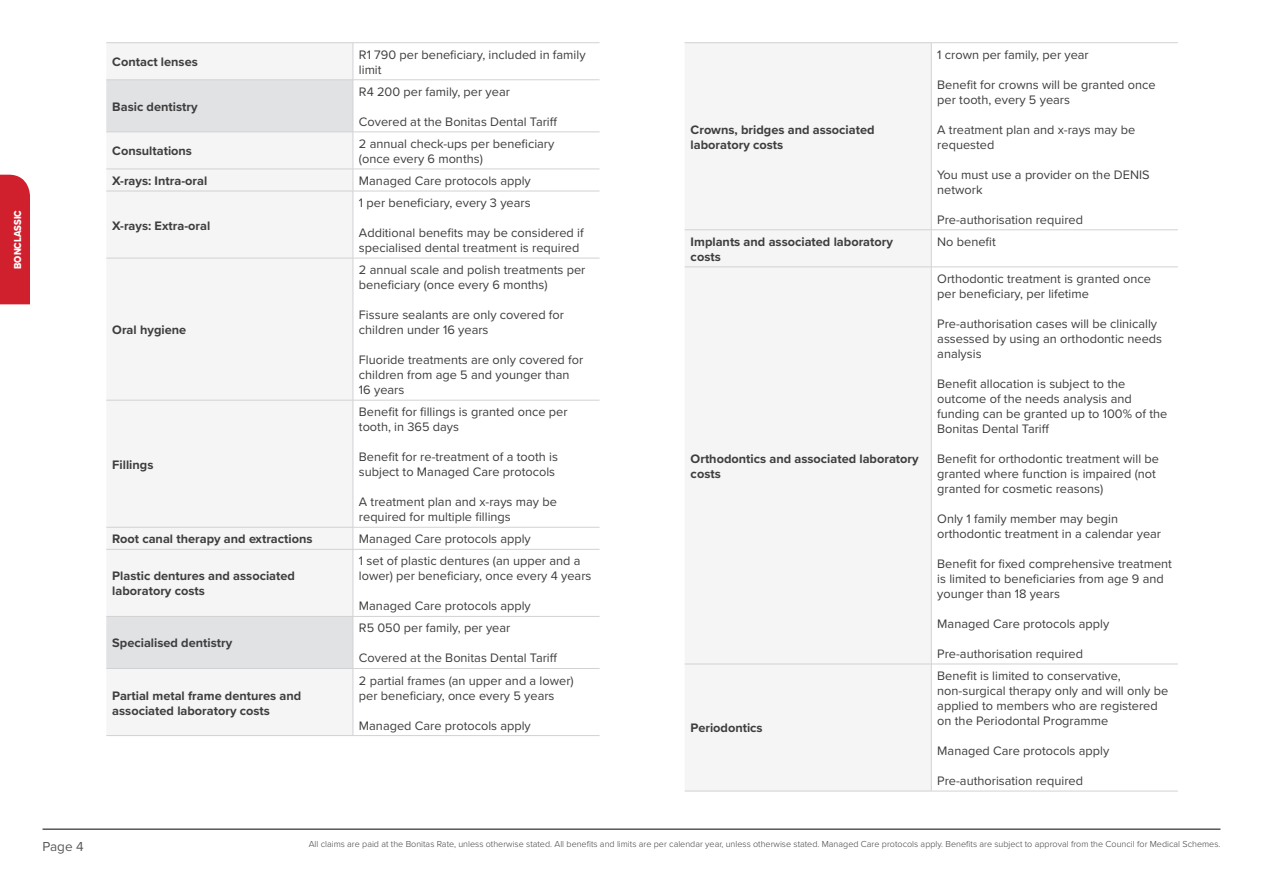
<style>
.page{position:relative;width:1263px;height:893px;background:#fff}
.page>*{position:absolute;margin:0;border:0;box-sizing:border-box;transform-origin:0 0}
.t1{font:13.5px "Proxima Nova";color:#57585a}
.t2{font:12.75px/15px "Proxima Nova";color:#3e3e3f}
.t3{font:700 12.75px/15px "Proxima Nova";color:#3e3e3f}
.t4{font:10.5px "Proxima Nova Extrabld";color:#fff;scale:.89 1}
.t5{font:300 9px "Proxima Nova";color:#404042}
</style>
<div class="page">
<hr style="left:43px;top:828px;width:1177px;height:2px;background:#57585a">
<svg style="left:106px;top:81px;width:247px;height:587px;fill:#f5f5f6"></svg>
<hr style="left:106px;top:42px;width:247px;height:1px;background:#d1d2d4">
<hr style="left:353px;top:42px;width:247px;height:1px;background:#d1d2d4">
<hr style="left:353px;top:43px;width:1px;height:37px;background:#d1d2d4">
<hr style="left:106px;top:80px;width:247px;height:1px;background:#d1d2d4">
<hr style="left:353px;top:80px;width:247px;height:1px;background:#d1d2d4">
<hr style="left:353px;top:80px;width:1px;height:52px;background:#d1d2d4">
<hr style="left:106px;top:132px;width:247px;height:1px;background:#d1d2d4">
<hr style="left:353px;top:132px;width:247px;height:1px;background:#d1d2d4">
<hr style="left:353px;top:132px;width:1px;height:37px;background:#d1d2d4">
<hr style="left:106px;top:169px;width:247px;height:1px;background:#d1d2d4">
<hr style="left:353px;top:169px;width:247px;height:1px;background:#d1d2d4">
<svg style="left:353px;top:169px;width:1px;height:22px"></svg>
<hr style="left:106px;top:191px;width:247px;height:1px;background:#d1d2d4">
<hr style="left:353px;top:191px;width:247px;height:1px;background:#d1d2d4">
<hr style="left:353px;top:191px;width:1px;height:67px;background:#d1d2d4">
<hr style="left:106px;top:258px;width:247px;height:1px;background:#d1d2d4">
<hr style="left:353px;top:258px;width:247px;height:1px;background:#d1d2d4">
<hr style="left:353px;top:258px;width:1px;height:142px;background:#d1d2d4">
<hr style="left:106px;top:400px;width:247px;height:1px;background:#d1d2d4">
<hr style="left:353px;top:400px;width:247px;height:1px;background:#d1d2d4">
<hr style="left:353px;top:400px;width:1px;height:127px;background:#d1d2d4">
<hr style="left:106px;top:527px;width:247px;height:1px;background:#d1d2d4">
<hr style="left:353px;top:527px;width:247px;height:1px;background:#d1d2d4">
<svg style="left:353px;top:528px;width:1px;height:21px"></svg>
<hr style="left:106px;top:549px;width:247px;height:1px;background:#d1d2d4">
<hr style="left:353px;top:549px;width:247px;height:1px;background:#d1d2d4">
<hr style="left:353px;top:549px;width:1px;height:67px;background:#d1d2d4">
<hr style="left:106px;top:616px;width:247px;height:1px;background:#d1d2d4">
<hr style="left:353px;top:616px;width:247px;height:1px;background:#d1d2d4">
<hr style="left:353px;top:617px;width:1px;height:51px;background:#d1d2d4">
<hr style="left:106px;top:668px;width:247px;height:1px;background:#d1d2d4">
<hr style="left:353px;top:668px;width:247px;height:1px;background:#d1d2d4">
<hr style="left:353px;top:669px;width:1px;height:66px;background:#d1d2d4">
<hr style="left:106px;top:735px;width:247px;height:1px;background:#d1d2d4">
<hr style="left:353px;top:735px;width:247px;height:1px;background:#d1d2d4">
<div style="left:685px;top:43px;width:246px;height:748px;background:#f5f5f6"></div>
<hr style="left:685px;top:791px;width:246px;height:1px;background:#d1d2d4">
<hr style="left:931px;top:791px;width:247px;height:1px;background:#d1d2d4">
<hr style="left:685px;top:42px;width:246px;height:1px;background:#d1d2d4">
<hr style="left:931px;top:42px;width:247px;height:1px;background:#d1d2d4">
<hr style="left:931px;top:43px;width:1px;height:187px;background:#d1d2d4">
<hr style="left:685px;top:230px;width:246px;height:1px;background:#d1d2d4">
<hr style="left:931px;top:230px;width:247px;height:1px;background:#d1d2d4">
<hr style="left:931px;top:230px;width:1px;height:37px;background:#d1d2d4">
<hr style="left:685px;top:267px;width:246px;height:1px;background:#d1d2d4">
<hr style="left:931px;top:267px;width:247px;height:1px;background:#d1d2d4">
<hr style="left:931px;top:267px;width:1px;height:397px;background:#d1d2d4">
<hr style="left:685px;top:664px;width:246px;height:1px;background:#d1d2d4">
<hr style="left:931px;top:664px;width:247px;height:1px;background:#d1d2d4">
<hr style="left:931px;top:664px;width:1px;height:127px;background:#d1d2d4">
<div style="left:0;top:175px;width:30px;height:129px;background:#d0202e"></div>
<p class="t4" style="left:11px;top:269px;width:68px;rotate:-90deg">BONCLASSIC</p>
<p class="t3" style="left:112px;top:55px;width:87px">Contact lenses</p>
<p class="t2" style="left:359px;top:47px;width:228px">R1 790 per beneficiary, included in family limit</p>
<p class="t3" style="left:112px;top:100px;width:87px">Basic dentistry</p>
<p class="t2" style="left:359px;top:84px;width:152px">R4 200 per family, per year</p>
<p class="t2" style="left:359px;top:114px;width:200px">Covered at the Bonitas Dental Tariff</p>
<p class="t3" style="left:112px;top:144px;width:81px">Consultations</p>
<p class="t2" style="left:359px;top:136px;width:197px">2 annual check-ups per beneficiary (once every 6 months)</p>
<p class="t3" style="left:112px;top:174px;width:96px">X-rays: Intra-oral</p>
<p class="t2" style="left:359px;top:174px;width:173px">Managed Care protocols apply</p>
<p class="t3" style="left:112px;top:218px;width:99px">X-rays: Extra-oral</p>
<p class="t2" style="left:359px;top:196px;width:173px">1 per beneficiary, every 3 years</p>
<p class="t2" style="left:359px;top:226px;width:226px">Additional benefits may be considered if specialised dental treatment is required</p>
<p class="t3" style="left:112px;top:323px;width:75px">Oral hygiene</p>
<p class="t3" style="left:112px;top:457px;width:43px">Fillings</p>
<p class="t2" style="left:359px;top:263px;width:228px">2 annual scale and polish treatments per beneficiary (once every 6 months)</p>
<p class="t2" style="left:359px;top:308px;width:207px">Fissure sealants are only covered for children under 16 years</p>
<p class="t2" style="left:359px;top:353px;width:226px">Fluoride treatments are only covered for children from age 5 and younger than<br>16 years</p>
<p class="t2" style="left:359px;top:405px;width:210px">Benefit for fillings is granted once per tooth, in 365 days</p>
<p class="t2" style="left:359px;top:450px;width:201px">Benefit for re-treatment of a tooth is subject to Managed Care protocols</p>
<p class="t2" style="left:359px;top:495px;width:199px">A treatment plan and x-rays may be required for multiple fillings</p>
<p class="t3" style="left:112px;top:532px;width:202px">Root canal therapy and extractions</p>
<p class="t2" style="left:359px;top:532px;width:173px">Managed Care protocols apply</p>
<p class="t3" style="left:112px;top:569px;width:184px">Plastic dentures and associated laboratory costs</p>
<p class="t2" style="left:359px;top:554px;width:234px">1 set of plastic dentures (an upper and a lower) per beneficiary, once every 4 years</p>
<p class="t2" style="left:359px;top:599px;width:173px">Managed Care protocols apply</p>
<p class="t3" style="left:112px;top:636px;width:121px">Specialised dentistry</p>
<p class="t3" style="left:112px;top:688px;width:191px">Partial metal frame dentures and associated laboratory costs</p>
<p class="t2" style="left:359px;top:621px;width:153px">R5 050 per family, per year</p>
<p class="t2" style="left:359px;top:651px;width:200px">Covered at the Bonitas Dental Tariff</p>
<p class="t2" style="left:359px;top:673px;width:216px">2 partial frames (an upper and a lower) per beneficiary, once every 5 years</p>
<p class="t2" style="left:359px;top:718px;width:173px">Managed Care protocols apply</p>
<p class="t3" style="left:691px;top:123px;width:185px">Crowns, bridges and associated laboratory costs</p>
<p class="t2" style="left:937px;top:47px;width:153px">1 crown per family, per year</p>
<p class="t2" style="left:937px;top:77px;width:220px">Benefit for crowns will be granted once per tooth, every 5 years</p>
<p class="t2" style="left:937px;top:122px;width:199px">A treatment plan and x-rays may be requested</p>
<p class="t2" style="left:937px;top:167px;width:214px">You must use a provider on the DENIS network</p>
<p class="t2" style="left:937px;top:212px;width:147px">Pre-authorisation required</p>
<p class="t3" style="left:691px;top:235px;width:204px">Implants and associated laboratory costs</p>
<p class="t2" style="left:937px;top:234px;width:60px">No benefit</p>
<p class="t3" style="left:691px;top:452px;width:230px">Orthodontics and associated laboratory costs</p>
<p class="t3" style="left:691px;top:721px;width:74px">Periodontics</p>
<p class="t2" style="left:937px;top:271px;width:215px">Orthodontic treatment is granted once per beneficiary, per lifetime</p>
<p class="t2" style="left:937px;top:316px;width:226px">Pre-authorisation cases will be clinically assessed by using an orthodontic needs analysis</p>
<p class="t2" style="left:937px;top:376px;width:232px">Benefit allocation is subject to the outcome of the needs analysis and funding can be granted up to 100% of the<br>Bonitas Dental Tariff</p>
<p class="t2" style="left:937px;top:451px;width:223px">Benefit for orthodontic treatment will be granted where function is impaired (not granted for cosmetic reasons)</p>
<p class="t2" style="left:937px;top:511px;width:225px">Only 1 family member may begin orthodontic treatment in a calendar year</p>
<p class="t2" style="left:937px;top:556px;width:236px">Benefit for fixed comprehensive treatment is limited to beneficiaries from age 9 and younger than 18 years</p>
<p class="t2" style="left:937px;top:616px;width:173px">Managed Care protocols apply</p>
<p class="t2" style="left:937px;top:646px;width:147px">Pre-authorisation required</p>
<p class="t2" style="left:937px;top:668px;width:233px">Benefit is limited to conservative, non-surgical therapy only and will only be applied to members who are registered on the Periodontal Programme</p>
<p class="t2" style="left:937px;top:743px;width:173px">Managed Care protocols apply</p>
<p class="t2" style="left:937px;top:773px;width:147px">Pre-authorisation required</p>
<p class="t1" style="left:43px;top:838px;width:43px">Page 4</p>
<p class="t5" style="left:309px;top:839px;width:913px">All claims are paid at the Bonitas Rate, unless otherwise stated. All benefits and limits are per calendar year, unless otherwise stated. Managed Care protocols apply. Benefits are subject to approval from the Council for Medical Schemes.</p>
</div>
